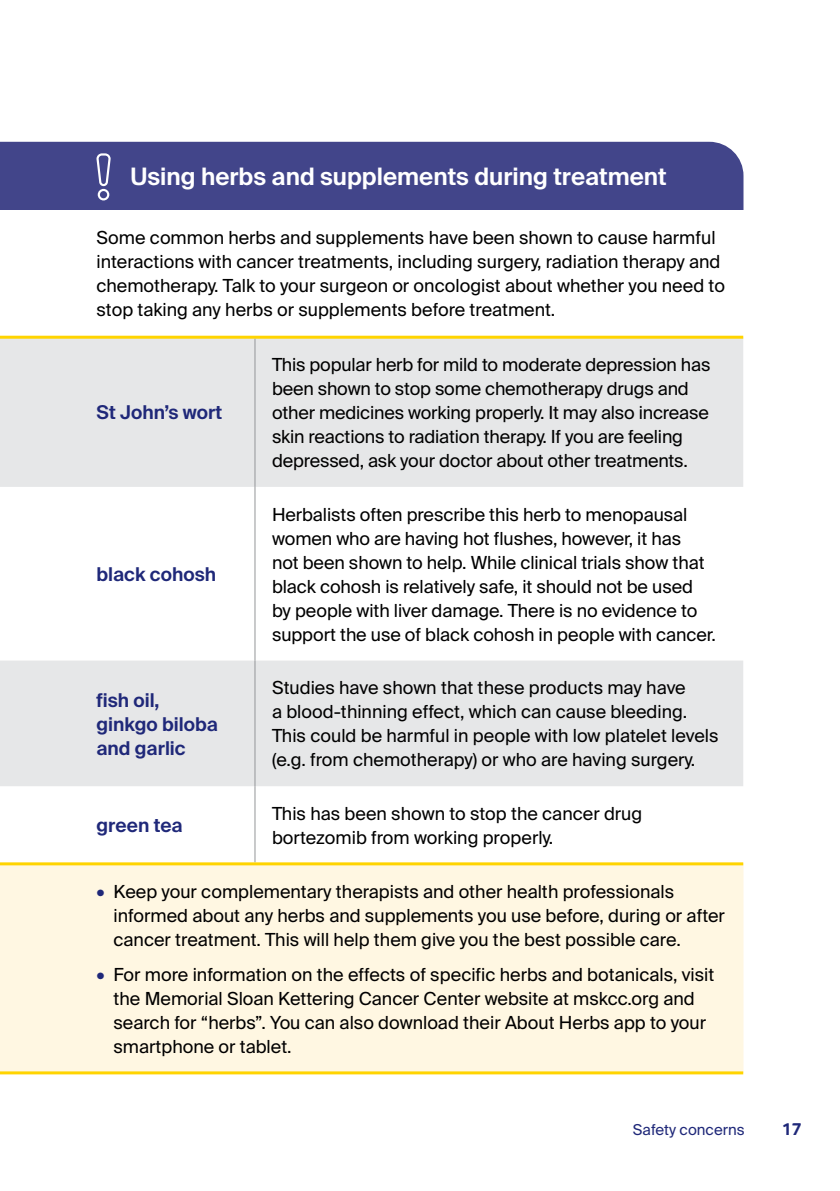
<style>
.page{position:relative;width:840px;height:1191px;background:#fff}
.page>*{position:absolute;margin:0;border:0;box-sizing:border-box;transform-origin:0 0}
.t1{font:600 24px "Suisse Intl";color:#fff}
.t2{font:600 19px/24px "Suisse Intl";color:#1f2879}
.t3{font:18px/24px "Suisse Intl";color:#000}
.t4{font:700 18px "Foco CC";color:#1f2879}
.t5{font:15px "Suisse Intl";color:#1f2879}
.s1{font-weight:600;font-size:18.4px;color:#1f2879}
</style>
<div class="page">
<div style="left:0;top:142px;width:743px;height:68px;background:#42458a"></div>
<svg style="left:0;top:339px;width:743px;height:447px;fill:#e6e7e8"></svg>
<div style="left:0;top:864px;width:743px;height:209px;background:#fff7e2"></div>
<hr style="left:0;top:336px;width:255px;height:3px;background:#ffd400">
<hr style="left:255px;top:336px;width:488px;height:3px;background:#ffd400">
<hr style="left:254px;top:339px;width:1px;height:148px;background:#939598">
<hr style="left:254px;top:487px;width:1px;height:173px;background:#939598">
<hr style="left:254px;top:660px;width:1px;height:126px;background:#939598">
<hr style="left:254px;top:786px;width:1px;height:76px;background:#939598">
<hr style="left:0;top:1071px;width:255px;height:3px;background:#ffd400">
<hr style="left:255px;top:1071px;width:488px;height:3px;background:#ffd400">
<hr style="left:0;top:862px;width:255px;height:3px;background:#ffd400">
<hr style="left:255px;top:862px;width:488px;height:3px;background:#ffd400">
<svg style="left:96px;top:153px;width:15px;height:47px"></svg>
<h1 class="t1" style="left:130px;top:163px;width:537px">Using herbs and supplements during treatment</h1>
<p class="t3" style="left:96px;top:226px;width:629px">Some common herbs and supplements have been shown to cause harmful interactions with cancer treatments, including surgery, radiation therapy and chemotherapy. Talk to your surgeon or oncologist about whether you need to stop taking any herbs or supplements before treatment.</p>
<p class="t2" style="left:96px;top:401px;width:127px">St John’s wort</p>
<p class="t2" style="left:96px;top:562px;width:121px">black cohosh</p>
<p class="t3" style="left:272px;top:353px;width:440px">This popular herb for mild to moderate depression has been shown to stop some chemotherapy drugs and other medicines working properly. It may also increase skin reactions to radiation therapy. If you are feeling depressed, ask your doctor about other treatments.</p>
<p class="t3" style="left:272px;top:502px;width:445px">Herbalists often prescribe this herb to menopausal women who are having hot flushes, however, it has<br>not been shown to help. While clinical trials show that black cohosh is relatively safe, it should not be used by people with liver damage. There is no evidence to support the use of black cohosh in people with cancer.</p>
<p class="t2" style="left:96px;top:688px;width:123px">fish oil, ginkgo biloba and garlic</p>
<p class="t3" style="left:272px;top:676px;width:448px">Studies have shown that these products may have<br>a blood-thinning effect, which can cause bleeding.<br>This could be harmful in people with low platelet levels (e.g. from chemotherapy) or who are having surgery.</p>
<p class="t3" style="left:272px;top:801px;width:371px">This has been shown to stop the cancer drug bortezomib from working properly.</p>
<p class="t3" style="left:113px;top:879px;width:612px;text-indent:-17px"><span class="s1">•</span> Keep your complementary therapists and other health professionals informed about any herbs and supplements you use before, during or after cancer treatment. This will help them give you the best possible care.</p>
<p class="t3" style="left:113px;top:962px;width:602px;text-indent:-17px"><span class="s1">•</span> For more information on the effects of specific herbs and botanicals, visit the Memorial Sloan Kettering Cancer Center website at mskcc.org and search for “herbs”. You can also download their About Herbs app to your smartphone or tablet.</p>
<p class="t2" style="left:96px;top:814px;width:88px">green tea</p>
<p class="t5" style="left:632px;top:1121px;width:113px">Safety concerns</p>
<p class="t4" style="left:781px;top:1117px;width:21px">17</p>
</div>
